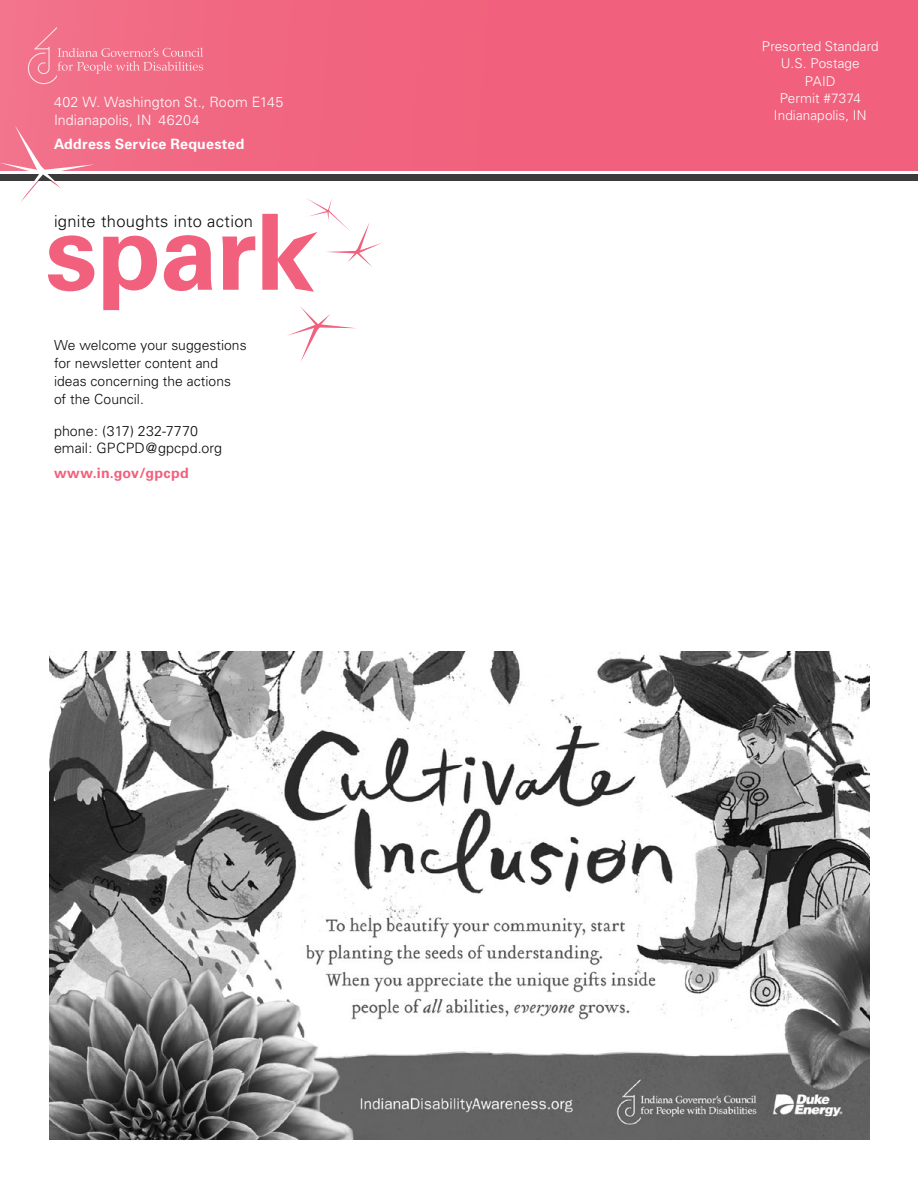
<style>
.page{position:relative;width:918px;height:1188px;background:#fff}
.page>*{position:absolute;margin:0;border:0;box-sizing:border-box;transform-origin:0 0}
.t1{font:300 16.5px "Univers";letter-spacing:.02em;color:#0b0a0b}
.t2{font:300 14.25px/18px "Univers";letter-spacing:.005em;color:#fff}
.t3{font:300 14.25px/18px "Univers";letter-spacing:.01em;color:#0b0a0b}
.t4{font:700 14.25px "Univers";letter-spacing:.02em;color:#fff}
.t5{font:700 14.25px "Univers";letter-spacing:.02em;color:#f1607c}
.t6{font:300 13.8px/18px "Univers";letter-spacing:.005em;color:#0b0a0b}
.t7{font:300 13.5px/17.2px "Univers";letter-spacing:.005em;color:#fff;text-align:center}
</style>
<div class="page">
<div style="left:0;top:0;width:918px;height:171px;background:linear-gradient(to right,#f26d87,#f15c79)"></div>
<svg style="left:28px;top:27px;width:175px;height:57px;background:#f2768e"></svg>
<div style="left:0;top:174px;width:918px;height:7px;background:#3b3b3c"></div>
<svg style="left:0;top:125px;width:382px;height:236px"></svg>
<img style="left:49px;top:651px;width:821px;height:488px">
<p class="t2" style="left:54px;top:93px;width:231px">402 W. Washington St., Room E145<br>Indianapolis, IN 46204</p>
<p class="t4" style="left:54px;top:136px;width:192px">Address Service Requested</p>
<p class="t1" style="left:54px;top:211px;width:201px">ignite thoughts into action</p>
<p class="t6" style="left:54px;top:336px;width:194px">We welcome your suggestions for newsletter content and ideas concerning the actions of the Council.</p>
<p class="t3" style="left:54px;top:421px;width:170px">phone: (317) 232-7770 email: GPCPD@gpcpd.org</p>
<p class="t5" style="left:54px;top:465px;width:136px">www.in.gov/gpcpd</p>
<p class="t7" style="left:762px;top:38px;width:118px">Presorted Standard<br>U .S. Postage<br>PAID<br>Permit #7374<br>Indianapolis, IN</p>
</div>
